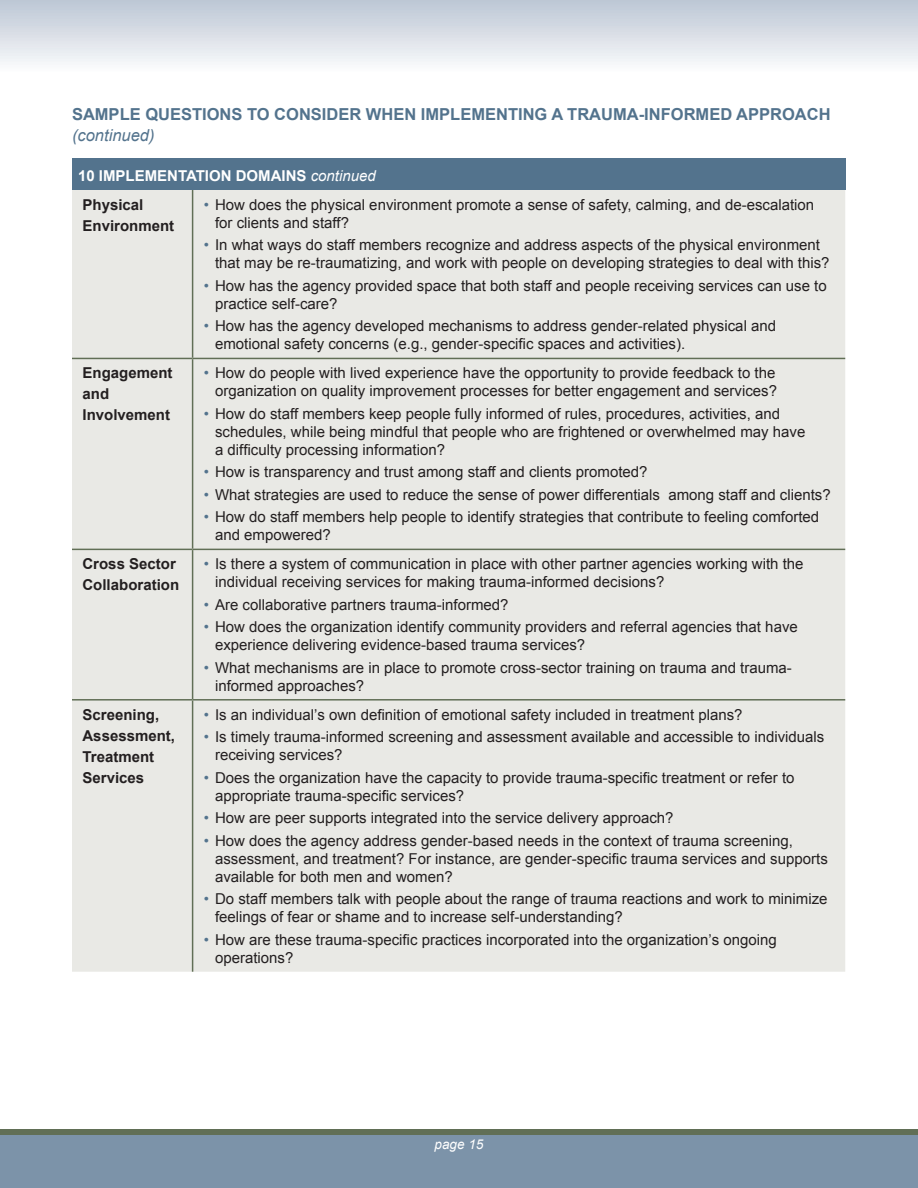
<style>
.page{position:relative;width:918px;height:1188px;background:#fff}
.page>*{position:absolute;margin:0;border:0;box-sizing:border-box;transform-origin:0 0}
.Body_Copy{font:700 16.5px/21px "Arial";color:#53738d}
.t1{font:15px/18px "Arial";color:#231f20}
.t2{font:700 15px/21px "Arial";color:#231f20}
.t3{font:700 15px/29px "Arial";color:#fff}
.t4{font:italic 13.5px "Arial";color:#fff}
.s1{font-weight:400;font-style:italic}
.s2{color:#231f20}
.s3{color:#53738d}
</style>
<div class="page">
<div style="left:0;top:1130px;width:918px;height:58px;background:linear-gradient(to right,#616f56,#616f56)"></div>
<div style="left:0;top:1136px;width:918px;height:52px;background:#7c93a9"></div>
<div style="left:0;top:0;width:918px;height:72px;background:linear-gradient(to bottom,#bcc6d4,#fbfbfc)"></div>
<div style="left:72px;top:158px;width:773px;height:32px;background:#53738d"></div>
<div style="left:72px;top:190px;width:773px;height:782px;background:#e9e9e5"></div>
<hr style="left:192px;top:190px;width:1px;height:168px;background:#616f56">
<hr style="left:192px;top:359px;width:1px;height:190px;background:#616f56">
<hr style="left:192px;top:550px;width:1px;height:149px;background:#616f56">
<hr style="left:72px;top:358px;width:121px;height:1px;background:#616f56">
<hr style="left:193px;top:358px;width:652px;height:1px;background:#616f56">
<hr style="left:72px;top:549px;width:121px;height:1px;background:#616f56">
<hr style="left:193px;top:549px;width:652px;height:1px;background:#616f56">
<hr style="left:72px;top:699px;width:121px;height:2px;background:#616f56">
<hr style="left:193px;top:699px;width:652px;height:2px;background:#616f56">
<hr style="left:192px;top:701px;width:1px;height:271px;background:#616f56">
<p class="Body_Copy" style="left:72px;top:104px;width:760px">SAMPLE QUESTIONS TO CONSIDER WHEN IMPLEMENTING A TRAUMA-INFORMED APPROACH <span class="s1">(continued)</span></p>
<p class="t3" style="left:82px;top:162px;width:295px;text-indent:-4px">10 IMPLEMENTATION DOMAINS <span class="s1">continued<br></span><span class="s2">Physical</span></p>
<p class="t2" style="left:82px;top:216px;width:93px">Environment</p>
<p class="t1" style="left:215px;top:196px;width:601px;text-indent:-11px"><span class="s3">•</span> How does the physical environment promote a sense of safety, calming, and de-escalation for clients and staff?</p>
<p class="t1" style="left:215px;top:236px;width:616px;text-indent:-11px"><span class="s3">•</span> In what ways do staff members recognize and address aspects of the physical environment that may be re-traumatizing, and work with people on developing strategies to deal with this?</p>
<p class="t1" style="left:215px;top:277px;width:613px;text-indent:-11px"><span class="s3">•</span> How has the agency provided space that both staff and people receiving services can use to practice self-care?</p>
<p class="t1" style="left:215px;top:317px;width:563px;text-indent:-11px"><span class="s3">•</span> How has the agency developed mechanisms to address gender-related physical and emotional safety concerns (e.g., gender-specific spaces and activities).</p>
<p class="t2" style="left:82px;top:363px;width:92px">Engagement and<br>Involvement</p>
<p class="t1" style="left:204px;top:364px;width:575px;text-align:right"><span class="s3">•</span> How do people with lived experience have the opportunity to provide feedback to the organization on quality improvement processes for better engagement and services?</p>
<p class="t1" style="left:215px;top:405px;width:592px;text-indent:-11px"><span class="s3">•</span> How do staff members keep people fully informed of rules, procedures, activities, and schedules, while being mindful that people who are frightened or overwhelmed may have a difficulty processing information?</p>
<p class="t1" style="left:204px;top:463px;width:445px"><span class="s3">•</span> How is transparency and trust among staff and clients promoted?</p>
<p class="t1" style="left:204px;top:486px;width:628px"><span class="s3">•</span> What strategies are used to reduce the sense of power differentials among staff and clients?</p>
<p class="t1" style="left:215px;top:508px;width:606px;text-indent:-11px"><span class="s3">•</span> How do staff members help people to identify strategies that contribute to feeling comforted and empowered?</p>
<p class="t2" style="left:82px;top:554px;width:98px">Cross Sector<br>Collaboration</p>
<p class="t1" style="left:215px;top:555px;width:590px;text-indent:-11px"><span class="s3">•</span> Is there a system of communication in place with other partner agencies working with the individual receiving services for making trauma-informed decisions?</p>
<p class="t1" style="left:204px;top:596px;width:306px"><span class="s3">•</span> Are collaborative partners trauma-informed?</p>
<p class="t1" style="left:215px;top:618px;width:584px;text-indent:-11px"><span class="s3">•</span> How does the organization identify community providers and referral agencies that have experience delivering evidence-based trauma services?</p>
<p class="t1" style="left:215px;top:659px;width:578px;text-indent:-11px"><span class="s3">•</span> What mechanisms are in place to promote cross-sector training on trauma and trauma&shy;informed approaches?</p>
<p class="t2" style="left:82px;top:704px;width:94px">Screening,<br>Assessment,<br>Treatment<br>Services</p>
<p class="t1" style="left:204px;top:706px;width:540px"><span class="s3">•</span> Is an individual’s own definition of emotional safety included in treatment plans?</p>
<p class="t1" style="left:215px;top:728px;width:611px;text-indent:-11px"><span class="s3">•</span> Is timely trauma-informed screening and assessment available and accessible to individuals receiving services?</p>
<p class="t1" style="left:215px;top:769px;width:581px;text-indent:-11px"><span class="s3">•</span> Does the organization have the capacity to provide trauma-specific treatment or refer to appropriate trauma-specific services?</p>
<p class="t1" style="left:204px;top:809px;width:471px"><span class="s3">•</span> How are peer supports integrated into the service delivery approach?</p>
<p class="t1" style="left:215px;top:832px;width:614px;text-indent:-11px"><span class="s3">•</span> How does the agency address gender-based needs in the context of trauma screening, assessment, and treatment? For instance, are gender-specific trauma services and supports available for both men and women?</p>
<p class="t1" style="left:215px;top:890px;width:614px;text-indent:-11px"><span class="s3">•</span> Do staff members talk with people about the range of trauma reactions and work to minimize feelings of fear or shame and to increase self-understanding?</p>
<p class="t1" style="left:215px;top:931px;width:563px;text-indent:-11px"><span class="s3">•</span> How are these trauma-specific practices incorporated into the organization’s ongoing operations?</p>
<p class="t4" style="left:435px;top:1136px;width:50px">page 15</p>
</div>
